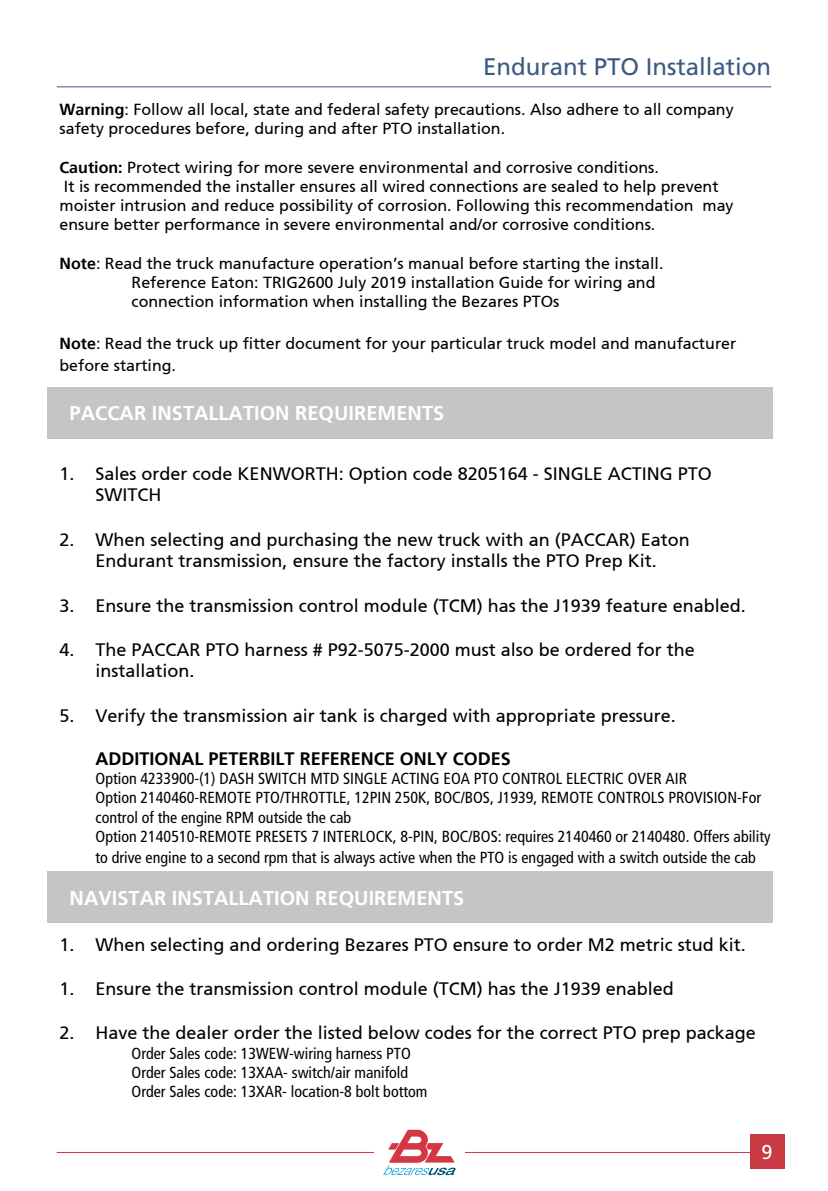
<style>
.page{position:relative;width:828px;height:1191px;background:#fff}
.page>*{position:absolute;margin:0;border:0;box-sizing:border-box;transform-origin:0 0}
.t1{font:24px "Frutiger LT Std";color:#3b5a84}
.t2{font:700 20px "Frutiger 65";color:#fff}
.t3{font:20px "Frutiger LT Std";color:#fff}
.t4{font:18px/21.6px "Frutiger 55 Roman";color:#000}
.t5{font:700 18px "Frutiger 65";color:#000}
.t6{font:16px/19.2px "Frutiger 55 Roman";color:#000}
.t7{font:condensed 16px/19.2px "Frutiger LT Std";color:#000}
.s1{font-family:"Frutiger 65";font-weight:700}
</style>
<div class="page">
<hr style="left:57px;top:86px;width:714px;height:1px;background:#3b5a84">
<div style="left:47px;top:387px;width:726px;height:51px;background:#c5c5c5"></div>
<div style="left:47px;top:872px;width:726px;height:51px;background:#c5c5c5"></div>
<hr style="left:57px;top:1152px;width:710px;height:1px;background:#c83944">
<div style="left:750px;top:1134px;width:34px;height:34px;background:#c83944"></div>
<div style="left:374px;top:1129px;width:91px;height:46px;background:#fff"></div>
<svg style="left:383px;top:1129px;width:73px;height:46px"></svg>
<h1 class="t1" style="left:483px;top:52px;width:290px">Endurant PTO Installation</h1>
<p class="t6" style="left:60px;top:100px;width:675px"><span class="s1">Warning</span>: Follow all local, state and federal safety precautions. Also adhere to all company safety procedures before, during and after PTO installation.</p>
<p class="t6" style="left:60px;top:158px;width:675px"><span class="s1">Caution:</span> Protect wiring for more severe environmental and corrosive conditions.<br>It is recommended the installer ensures all wired connections are sealed to help prevent moister intrusion and reduce possibility of corrosion. Following this recommendation may ensure better performance in severe environmental and/or corrosive conditions.</p>
<p class="t6" style="left:132px;top:254px;width:533px;text-indent:-72px"><span class="s1">Note</span>: Read the truck manufacture operation’s manual before starting the install.<br>Reference Eaton: TRIG2600 July 2019 installation Guide for wiring and connection information when installing the Bezares PTOs</p>
<p class="t6" style="left:60px;top:333px;width:678px;line-height:21.6px"><span class="s1">Note</span>: Read the truck up fitter document for your particular truck model and manufacturer before starting.</p>
<p class="t2" style="left:70px;top:401px;width:376px">PACCAR INSTALLATION REQUIREMENTS</p>
<p class="t4" style="left:96px;top:463px;width:618px;text-indent:-36px">1. Sales order code KENWORTH: Option code 8205164 - SINGLE ACTING PTO<br>SWITCH</p>
<p class="t4" style="left:60px;top:528px;width:632px;text-align:center">2. When selecting and purchasing the new truck with an (PACCAR) Eaton<br>Endurant transmission, ensure the factory installs the PTO Prep Kit.</p>
<p class="t4" style="left:60px;top:594px;width:688px">3. Ensure the transmission control module (TCM) has the J1939 feature enabled.</p>
<p class="t4" style="left:96px;top:639px;width:601px;text-indent:-36px">4. The PACCAR PTO harness # P92-5075-2000 must also be ordered for the installation.</p>
<p class="t4" style="left:60px;top:704px;width:618px">5. Verify the transmission air tank is charged with appropriate pressure.</p>
<p class="t5" style="left:96px;top:748px;width:417px">ADDITIONAL PETERBILT REFERENCE ONLY CODES</p>
<p class="t7" style="left:96px;top:769px;width:676px">Option 4233900-(1) DASH SWITCH MTD SINGLE ACTING EOA PTO CONTROL ELECTRIC OVER AIR<br>Option 2140460-REMOTE PTO/THROTTLE, 12PIN 250K, BOC/BOS, J1939, REMOTE CONTROLS PROVISION-For control of the engine RPM outside the cab<br>Option 2140510-REMOTE PRESETS 7 INTERLOCK, 8-PIN, BOC/BOS: requires 2140460 or 2140480. Offers ability</p>
<p class="t7" style="left:96px;top:848px;width:662px">to drive engine to a second rpm that is always active when the PTO is engaged with a switch outside the cab</p>
<p class="t2" style="left:70px;top:886px;width:396px">NAVISTAR INSTALLATION REQUIREMENTS</p>
<p class="t4" style="left:60px;top:934px;width:688px">1. When selecting and ordering Bezares PTO ensure to order M2 metric stud kit.</p>
<p class="t4" style="left:60px;top:978px;width:616px">1. Ensure the transmission control module (TCM) has the J1939 enabled</p>
<p class="t4" style="left:60px;top:1022px;width:698px">2. Have the dealer order the listed below codes for the correct PTO prep package</p>
<p class="t7" style="left:132px;top:1043px;width:297px">Order Sales code: 13WEW-wiring harness PTO<br>Order Sales code: 13XAA- switch/air manifold<br>Order Sales code: 13XAR- location-8 bolt bottom</p>
<p class="t3" style="left:761px;top:1140px;width:13px">9</p>
</div>
